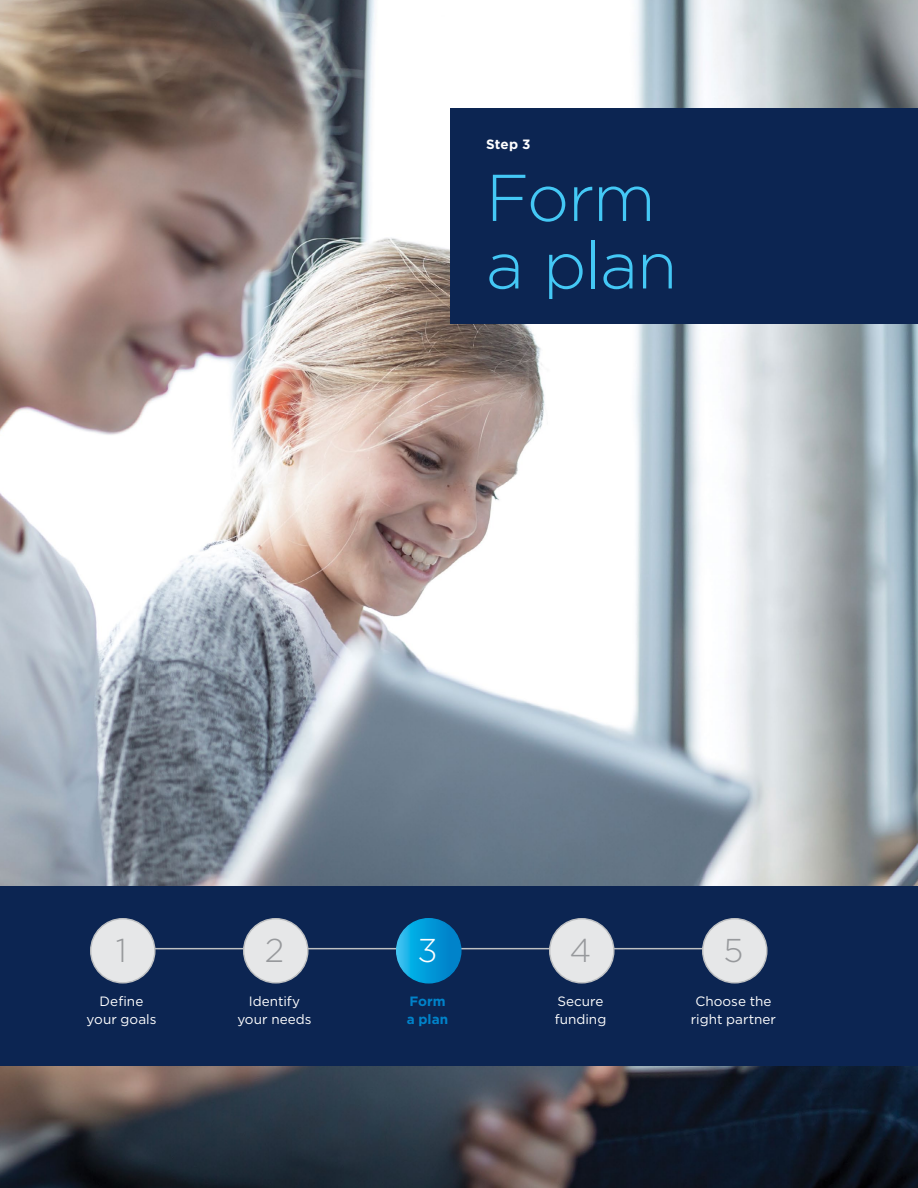
<style>
.page{position:relative;width:918px;height:1188px;background:#fff}
.page>*{position:absolute;margin:0;border:0;box-sizing:border-box;transform-origin:0 0}
.t1{font:300 66px/67.5px "Gotham";letter-spacing:-.02em;color:#44c8f5}
.t2{font:300 33px "Gotham";color:#97999c}
.t3{font:300 33px "Gotham";color:#fff}
.t4{font:13.5px/18px "Gotham";letter-spacing:.005em;color:#fff;text-align:center}
.t5{font:700 13.5px/18px "Gotham";letter-spacing:.005em;color:#0083ca}
.t6{font:700 13.5px "Gotham";color:#fff}
</style>
<div class="page">
<img style="left:0;top:0;width:918px;height:1188px">
<div style="left:450px;top:108px;width:468px;height:216px;background:#0c2552"></div>
<div style="left:0;top:886px;width:918px;height:180px;background:#0c2552"></div>
<hr style="left:117px;top:948px;width:616px;height:1px;background:#bec0c2">
<div style="left:91px;top:919px;width:64px;height:64px;background:#e6e7e8;border-radius:50%"></div>
<div style="left:90px;top:918px;width:66px;height:66px;border:1px solid #bec0c2;border-radius:50%"></div>
<div style="left:244px;top:919px;width:64px;height:64px;background:#e6e7e8;border-radius:50%"></div>
<div style="left:243px;top:918px;width:66px;height:66px;border:1px solid #bec0c2;border-radius:50%"></div>
<svg style="left:397px;top:919px;width:64px;height:64px;background:#059bd9"></svg>
<div style="left:396px;top:918px;width:66px;height:66px;border:1px solid #fff;border-radius:50%"></div>
<div style="left:550px;top:919px;width:64px;height:64px;background:#e6e7e8;border-radius:50%"></div>
<div style="left:549px;top:918px;width:66px;height:66px;border:1px solid #bec0c2;border-radius:50%"></div>
<div style="left:703px;top:919px;width:64px;height:64px;background:#e6e7e8;border-radius:50%"></div>
<div style="left:702px;top:918px;width:66px;height:66px;border:1px solid #bec0c2;border-radius:50%"></div>
<p class="t6" style="left:486px;top:135px;width:46px">Step 3</p>
<h1 class="t1" style="left:486px;top:163px;width:193px">Form a plan</h1>
<h2 class="t2" style="left:116px;top:933px;width:13px">1</h2>
<p class="t4" style="left:87px;top:992px;width:71px">Define your goals</p>
<h2 class="t2" style="left:265px;top:933px;width:21px">2</h2>
<p class="t4" style="left:237px;top:992px;width:76px">Identify your needs</p>
<h2 class="t3" style="left:417px;top:933px;width:22px">3</h2>
<p class="t5" style="left:407px;top:992px;width:43px">Form a plan</p>
<h2 class="t2" style="left:570px;top:933px;width:23px">4</h2>
<p class="t4" style="left:555px;top:992px;width:53px;text-align:left">Secure funding</p>
<h2 class="t2" style="left:724px;top:933px;width:21px">5</h2>
<p class="t4" style="left:691px;top:992px;width:87px">Choose the right partner</p>
</div>
